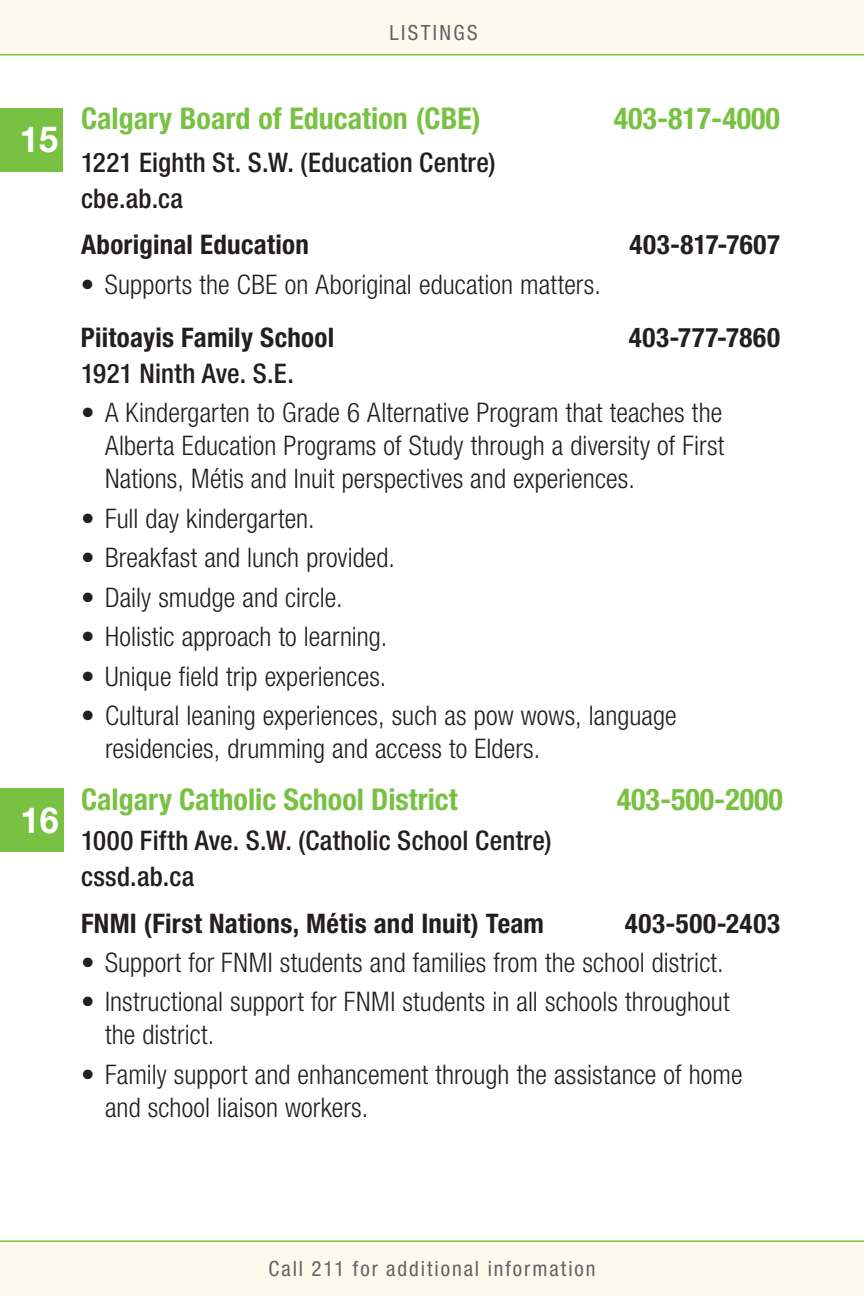
<style>
.page{position:relative;width:864px;height:1296px;background:#fff}
.page>*{position:absolute;margin:0;border:0;box-sizing:border-box;transform-origin:0 0}
.t1{font:700 36px "Helvetica Neue LT Std";color:#fff;scale:.95 1}
.t2{font:700 condensed 30px "Helvetica Neue LT Std";color:#79c142}
.t3{font:300 condensed 27px/33px "Helvetica Neue LT Std";letter-spacing:.005em;color:#231f20}
.t4{font:700 condensed 27px "Helvetica Neue LT Std";letter-spacing:.01em;color:#231f20}
.t5{font:500 condensed 27px/36px "Helvetica Neue LT Std";letter-spacing:.01em;color:#231f20}
.t6{font:condensed 21px "Helvetica Neue LT Std";letter-spacing:.095em;color:#636366}
</style>
<div class="page">
<div style="left:0;top:0;width:864px;height:55px;background:#fef9ec"></div>
<hr style="left:0;top:54px;width:864px;height:2px;background:#79c142">
<div style="left:0;top:1240px;width:864px;height:56px;background:#fef9ec"></div>
<hr style="left:0;top:1240px;width:864px;height:2px;background:#79c142">
<div style="left:0;top:108px;width:63px;height:63px;background:#79c142"></div>
<div style="left:0;top:789px;width:63px;height:63px;background:#79c142"></div>
<p class="t6" style="left:389px;top:20px;width:90px">LISTINGS</p>
<h1 class="t1" style="left:20px;top:117px;width:42px">15</h1>
<h1 class="t1" style="left:20px;top:798px;width:42px">16</h1>
<p class="t2" style="left:81px;top:101px;width:401px">Calgary Board of Education (CBE)</p>
<p class="t2" style="left:614px;top:101px;width:168px">403-817-4000</p>
<p class="t5" style="left:81px;top:144px;width:416px">1221 Eighth St. S.W. (Education Centre) cbe.ab.ca</p>
<p class="t4" style="left:81px;top:228px;width:229px">Aboriginal Education</p>
<p class="t4" style="left:629px;top:228px;width:152px">403-817-7607</p>
<p class="t3" style="left:81px;top:268px;width:521px">• Supports the CBE on Aboriginal education matters.</p>
<p class="t4" style="left:81px;top:321px;width:255px">Piitoayis Family School</p>
<p class="t4" style="left:629px;top:321px;width:153px">403-777-7860</p>
<p class="t5" style="left:81px;top:355px;width:214px">1921 Ninth Ave. S.E.</p>
<p class="t3" style="left:105px;top:396px;width:621px;text-align:justify;text-indent:-24px">• A Kindergarten to Grade 6 Alternative Program that teaches the Alberta Education Programs of Study through a diversity of First Nations, Métis and Inuit perspectives and experiences.</p>
<p class="t3" style="left:81px;top:501px;width:235px">• Full day kindergarten.</p>
<p class="t3" style="left:81px;top:541px;width:316px">• Breakfast and lunch provided.</p>
<p class="t3" style="left:81px;top:580px;width:263px">• Daily smudge and circle.</p>
<p class="t3" style="left:81px;top:620px;width:308px">• Holistic approach to learning.</p>
<p class="t3" style="left:81px;top:659px;width:307px">• Unique field trip experiences.</p>
<p class="t3" style="left:105px;top:699px;width:573px;text-indent:-24px">• Cultural leaning experiences, such as pow wows, language residencies, drumming and access to Elders.</p>
<p class="t2" style="left:81px;top:781px;width:378px">Calgary Catholic School District</p>
<p class="t2" style="left:617px;top:781px;width:168px">403-500-2000</p>
<p class="t5" style="left:81px;top:822px;width:472px">1000 Fifth Ave. S.W. (Catholic School Centre) cssd.ab.ca</p>
<p class="t4" style="left:81px;top:907px;width:465px">FNMI (First Nations, Métis and Inuit) Team</p>
<p class="t4" style="left:625px;top:907px;width:157px">403-500-2403</p>
<p class="t3" style="left:81px;top:946px;width:644px">• Support for FNMI students and families from the school district.</p>
<p class="t3" style="left:105px;top:985px;width:626px;text-indent:-24px">• Instructional support for FNMI students in all schools throughout the district.</p>
<p class="t3" style="left:105px;top:1058px;width:639px;text-indent:-24px">• Family support and enhancement through the assistance of home and school liaison workers.</p>
<p class="t6" style="left:268px;top:1257px;width:329px">Call 211 for additional information</p>
</div>
